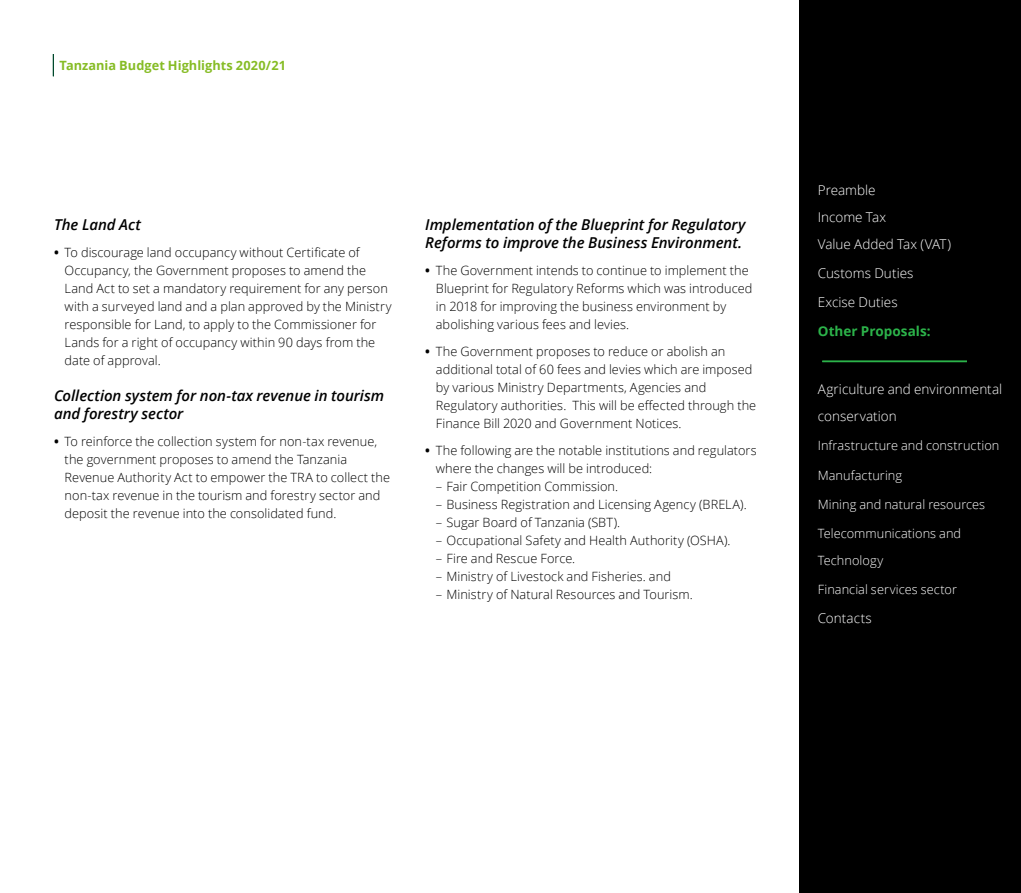
<style>
.page{position:relative;width:1021px;height:893px;background:#fff}
.page>*{position:absolute;margin:0;border:0;box-sizing:border-box;transform-origin:0 0}
.t1{font:italic 600 15px/18px "Open Sans";letter-spacing:-.005em;color:#000}
.t2{font:300 13.5px/27px "Open Sans";color:#fff}
.t3{font:700 13.5px "Open Sans";color:#2cb34a}
.t4{font:300 12.75px/18px "Open Sans";letter-spacing:.005em;color:#000}
.t5{font:300 12.75px/27px "Open Sans";letter-spacing:.005em;color:#fff}
.t6{font:700 12.75px "Open Sans";letter-spacing:.005em;color:#86bc25}
.s1{font-weight:700}
</style>
<div class="page">
<div style="left:799px;top:0;width:221px;height:893px;background:#000"></div>
<svg style="left:53px;top:54px;width:1px;height:22px"></svg>
<hr style="left:822px;top:361px;width:144px;height:1px;background:#2cb34a">
<p class="t6" style="left:59px;top:57px;width:228px">Tanzania Budget Highlights 2020/21</p>
<p class="t1" style="left:54px;top:215px;width:88px">The Land Act</p>
<p class="t4" style="left:65px;top:243px;width:328px;text-indent:-11px"><span class="s1">•</span> To discourage land occupancy without Certificate of Occupancy, the Government proposes to amend the Land Act to set a mandatory requirement for any person with a surveyed land and a plan approved by the Ministry responsible for Land, to apply to the Commissioner for Lands for a right of occupancy within 90 days from the date of approval.</p>
<p class="t1" style="left:54px;top:386px;width:331px">Collection system for non-tax revenue in tourism and forestry sector</p>
<p class="t4" style="left:65px;top:432px;width:327px;text-indent:-11px"><span class="s1">•</span> To reinforce the collection system for non-tax revenue, the government proposes to amend the Tanzania Revenue Authority Act to empower the TRA to collect the non-tax revenue in the tourism and forestry sector and deposit the revenue into the consolidated fund.</p>
<p class="t1" style="left:425px;top:215px;width:322px">Implementation of the Blueprint for Regulatory<br>Reforms to improve the Business Environment.</p>
<p class="t4" style="left:436px;top:261px;width:318px;text-indent:-11px"><span class="s1">•</span> The Government intends to continue to implement the Blueprint for Regulatory Reforms which was introduced in 2018 for improving the business environment by abolishing various fees and levies.</p>
<p class="t4" style="left:436px;top:342px;width:322px;text-indent:-11px"><span class="s1">•</span> The Government proposes to reduce or abolish an additional total of 60 fees and levies which are imposed by various Ministry Departments, Agencies and Regulatory authorities. This will be effected through the Finance Bill 2020 and Government Notices.</p>
<p class="t4" style="left:436px;top:441px;width:322px;text-indent:-11px"><span class="s1">•</span> The following are the notable institutions and regulators where the changes will be introduced:</p>
<p class="t4" style="left:436px;top:477px;width:184px">– Fair Competition Commission.</p>
<p class="t4" style="left:436px;top:495px;width:312px">– Business Registration and Licensing Agency (BRELA).</p>
<p class="t4" style="left:436px;top:513px;width:186px">– Sugar Board of Tanzania (SBT).</p>
<p class="t4" style="left:436px;top:531px;width:296px">– Occupational Safety and Health Authority (OSHA).</p>
<p class="t4" style="left:436px;top:549px;width:141px">– Fire and Rescue Force.</p>
<p class="t4" style="left:436px;top:567px;width:236px">– Ministry of Livestock and Fisheries. and</p>
<p class="t4" style="left:436px;top:585px;width:258px">– Ministry of Natural Resources and Tourism.</p>
<p class="t2" style="left:817px;top:176px;width:135px">Preamble<br>Income Tax<br>Value Added Tax (VAT)</p>
<p class="t2" style="left:817px;top:258px;width:97px;line-height:29.1px">Customs Duties<br>Excise Duties</p>
<p class="t3" style="left:817px;top:322px;width:114px">Other Proposals:</p>
<p class="t2" style="left:817px;top:375px;width:186px">Agriculture and environmental conservation</p>
<p class="t5" style="left:817px;top:432px;width:183px">Infrastructure and construction</p>
<p class="t5" style="left:817px;top:461px;width:86px">Manufacturing</p>
<p class="t5" style="left:817px;top:490px;width:169px">Mining and natural resources</p>
<p class="t5" style="left:817px;top:519px;width:145px">Telecommunications and<br>Technology</p>
<p class="t5" style="left:817px;top:575px;width:141px">Financial services sector</p>
<p class="t2" style="left:817px;top:604px;width:56px">Contacts</p>
</div>
